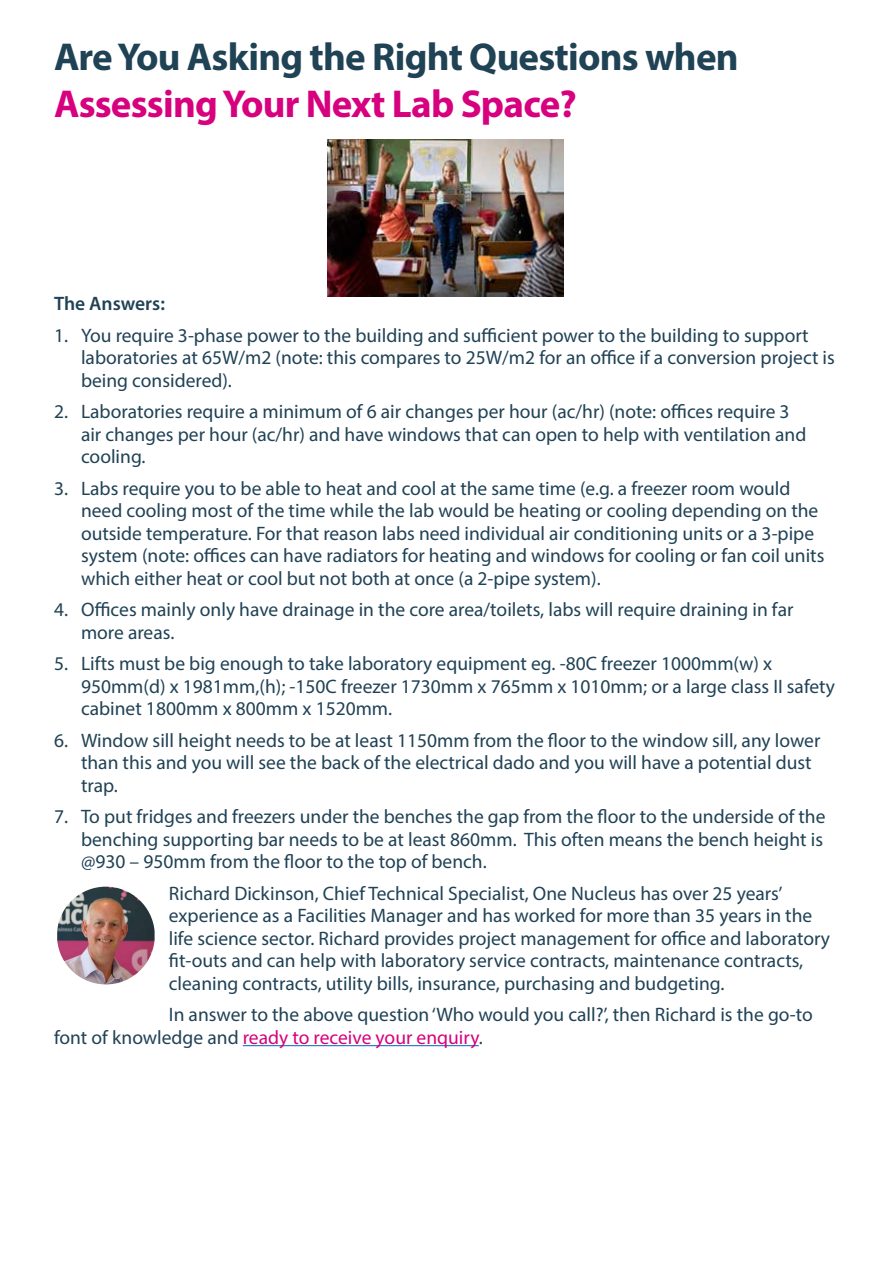
<style>
.page{position:relative;width:893px;height:1263px;background:#fff}
.page>*{position:absolute;margin:0;border:0;box-sizing:border-box;transform-origin:0 0}
.t1{font:700 39px "Myriad Pro";letter-spacing:-.02em;color:#204255}
.t2{font:700 39px "Myriad Pro";letter-spacing:-.02em;color:#d7007e}
.t3{font:19.5px/22.5px "Myriad Pro";color:#204255}
.t4{font:600 19.5px "Myriad Pro";color:#204255}
.s1{color:#d7007e}
</style>
<div class="page">
<hr style="left:243px;top:1045px;width:236px;height:1px;background:#0563c1">
<img style="left:327px;top:139px;width:236px;height:157px">
<img style="left:57px;top:887px;width:98px;height:97px;border-radius:47px">
<h1 class="t1" style="left:54px;top:32px;width:686px">Are You Asking the Right Questions when</h1>
<h1 class="t2" style="left:54px;top:78px;width:524px">Assessing Your Next Lab Space?</h1>
<p class="t4" style="left:54px;top:291px;width:112px">The Answers:</p>
<p class="t3" style="left:81px;top:323px;width:755px;text-indent:-27px">1. You require 3-phase power to the building and sufficient power to the building to support laboratories at 65W/m2 (note: this compares to 25W/m2 for an office if a conversion project is being considered).</p>
<p class="t3" style="left:81px;top:400px;width:727px;text-indent:-27px">2. Laboratories require a minimum of 6 air changes per hour (ac/hr) (note: offices require 3 air changes per hour (ac/hr) and have windows that can open to help with ventilation and cooling.</p>
<p class="t3" style="left:81px;top:476px;width:745px;text-indent:-27px">3. Labs require you to be able to heat and cool at the same time (e.g. a freezer room would need cooling most of the time while the lab would be heating or cooling depending on the outside temperature. For that reason labs need individual air conditioning units or a 3-pipe system (note: offices can have radiators for heating and windows for cooling or fan coil units which either heat or cool but not both at once (a 2-pipe system).</p>
<p class="t3" style="left:81px;top:598px;width:714px;text-indent:-27px">4. Offices mainly only have drainage in the core area/toilets, labs will require draining in far more areas.</p>
<p class="t3" style="left:81px;top:652px;width:755px;text-indent:-27px">5. Lifts must be big enough to take laboratory equipment eg. -80C freezer 1000mm(w) x<br>950mm(d) x 1981mm,(h); -150C freezer 1730mm x 765mm x 1010mm; or a large class II safety cabinet 1800mm x 800mm x 1520mm.</p>
<p class="t3" style="left:81px;top:728px;width:741px;text-indent:-27px">6. Window sill height needs to be at least 1150mm from the floor to the window sill, any lower than this and you will see the back of the electrical dado and you will have a potential dust trap.</p>
<p class="t3" style="left:81px;top:805px;width:746px;text-indent:-27px">7. To put fridges and freezers under the benches the gap from the floor to the underside of the benching supporting bar needs to be at least 860mm. This often means the bench height is @930 – 950mm from the floor to the top of bench.</p>
<p class="t3" style="left:169px;top:881px;width:663px">Richard Dickinson, Chief Technical Specialist, One Nucleus has over 25 years’ experience as a Facilities Manager and has worked for more than 35 years in the life science sector. Richard provides project management for office and laboratory fit-outs and can help with laboratory service contracts, maintenance contracts, cleaning contracts, utility bills, insurance, purchasing and budgeting.</p>
<p class="t3" style="left:54px;top:1003px;width:760px;text-indent:115px">In answer to the above question ‘Who would you call?’, then Richard is the go-to font of knowledge and <span class="s1">ready to receive your enquiry</span>.</p>
</div>
